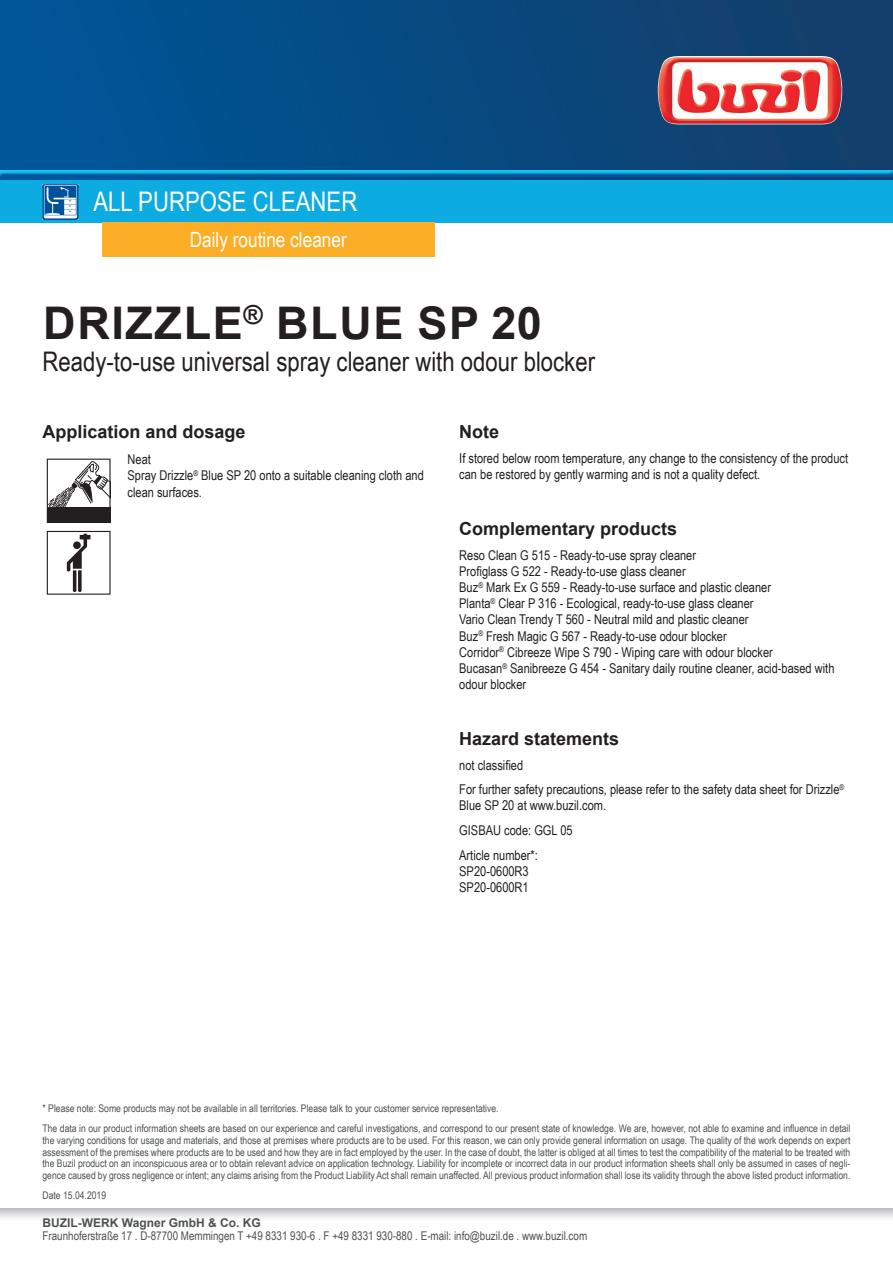
<style>
.page{position:relative;width:893px;height:1263px;background:#fff}
.page>*{position:absolute;margin:0;border:0;box-sizing:border-box;transform-origin:0 0}
.t1{font:700 45px "Arial";letter-spacing:.035em;color:#231f20}
.t2{font:27px "Arial Narrow";color:#231f20}
.t3{font:27px "Arial Narrow";color:#fff}
.t4{font:21px "Arial Narrow";color:#fff}
.t5{font:700 18px "Arial";color:#231f20}
.t6{font:13.5px/16.2px "Arial Narrow";color:#231f20}
.t7{font:12px "Arial Narrow";color:#4e5151}
.t8{font:700 12px "Arial";color:#4e5151}
.t9{font:10.5px/11.7px "Arial Narrow";color:#4d5152}
</style>
<div class="page">
<svg style="left:0;top:1209px;width:893px;height:9px;background:#d9dadc"></svg>
<svg style="left:47px;top:459px;width:64px;height:63px"></svg>
<svg style="left:47px;top:531px;width:64px;height:64px"></svg>
<div style="left:0;top:0;width:893px;height:180px;background:linear-gradient(to right,#00569a,#143e69)"></div>
<img style="left:658px;top:56px;width:184px;height:68px">
<hr style="left:0;top:0;width:1px;height:180px;background:#015599">
<div style="left:0;top:169px;width:893px;height:8px;background:#015599;opacity:.75"></div>
<div style="left:0;top:180px;width:893px;height:43px;background:#0cabe1"></div>
<img style="left:43px;top:184px;width:35px;height:36px">
<svg style="left:44px;top:185px;width:35px;height:33px"></svg>
<div style="left:102px;top:223px;width:333px;height:34px;background:#fbae26"></div>
<h2 class="t3" style="left:94px;top:182px;width:265px">ALL PURPOSE CLEANER</h2>
<h3 class="t4" style="left:190px;top:225px;width:158px">Daily routine cleaner</h3>
<h1 class="t1" style="left:43px;top:291px;width:500px">DRIZZLE<sup>®</sup> BLUE SP 20</h1>
<h2 class="t2" style="left:43px;top:342px;width:554px">Ready-to-use universal spray cleaner with odour blocker</h2>
<h3 class="t5" style="left:43px;top:419px;width:205px">Application and dosage</h3>
<p class="t6" style="left:128px;top:451px;width:298px">Neat<br>Spray Drizzle<sup>®</sup> Blue SP 20 onto a suitable cleaning cloth and clean surfaces.</p>
<h3 class="t5" style="left:459px;top:419px;width:41px">Note</h3>
<p class="t6" style="left:459px;top:450px;width:390px">If stored below room temperature, any change to the consistency of the product can be restored by gently warming and is not a quality defect.</p>
<h3 class="t5" style="left:459px;top:516px;width:220px">Complementary products</h3>
<p class="t6" style="left:459px;top:546px;width:377px">Reso Clean G 515 - Ready-to-use spray cleaner<br>Profiglass G 522 - Ready-to-use glass cleaner<br>Buz<sup>®</sup> Mark Ex G 559 - Ready-to-use surface and plastic cleaner<br>Planta<sup>®</sup> Clear P 316 - Ecological, ready-to-use glass cleaner<br>Vario Clean Trendy T 560 - Neutral mild and plastic cleaner<br>Buz<sup>®</sup> Fresh Magic G 567 - Ready-to-use odour blocker<br>Corridor<sup>®</sup> Cibreeze Wipe S 790 - Wiping care with odour blocker<br>Bucasan<sup>®</sup> Sanibreeze G 454 - Sanitary daily routine cleaner, acid-based with odour blocker</p>
<h3 class="t5" style="left:459px;top:726px;width:162px">Hazard statements</h3>
<p class="t6" style="left:459px;top:752px;width:387px;line-height:24.8px">not classified<br>For further safety precautions, please refer to the safety data sheet for Drizzle<sup>®</sup></p>
<p class="t6" style="left:459px;top:793px;width:148px;line-height:24.8px">Blue SP 20 at www.buzil.com.<br>GISBAU code: GGL 05<br>Article number*:</p>
<p class="t6" style="left:459px;top:863px;width:71px">SP20-0600R3<br>SP20-0600R1</p>
<p class="t9" style="left:43px;top:1098px;width:809px;line-height:20.2px">* Please note: Some products may not be available in all territories. Please talk to your customer service representative.<br>The data in our product information sheets are based on our experience and careful investigations, and correspond to our present state of knowledge. We are, however, not able to examine and influence in detail</p>
<p class="t9" style="left:43px;top:1134px;width:809px;text-align:justify">the varying conditions for usage and materials, and those at premises where products are to be used. For this reason, we can only provide general information on usage. The quality of the work depends on expert assessment of the premises where products are to be used and how they are in fact employed by the user. In the case of doubt, the latter is obliged at all times to test the compatibility of the material to be treated with the Buzil product on an inconspicuous area or to obtain relevant advice on application technology. Liability for incomplete or incorrect data in our product information sheets shall only be assumed in cases of negli&shy;gence caused by gross negligence or intent; any claims arising from the Product Liability Act shall remain unaffected. All previous product information shall lose its validity through the above listed product information.</p>
<p class="t9" style="left:43px;top:1189px;width:65px">Date 15.04.2019</p>
<p class="t8" style="left:43px;top:1214px;width:220px">BUZIL-WERK Wagner GmbH &amp; Co. KG</p>
<p class="t7" style="left:43px;top:1227px;width:546px">Fraunhoferstraße 17 . D-87700 Memmingen T +49 8331 930-6 . F +49 8331 930-880 . E-mail: info@buzil.de . www.buzil.com</p>
</div>
